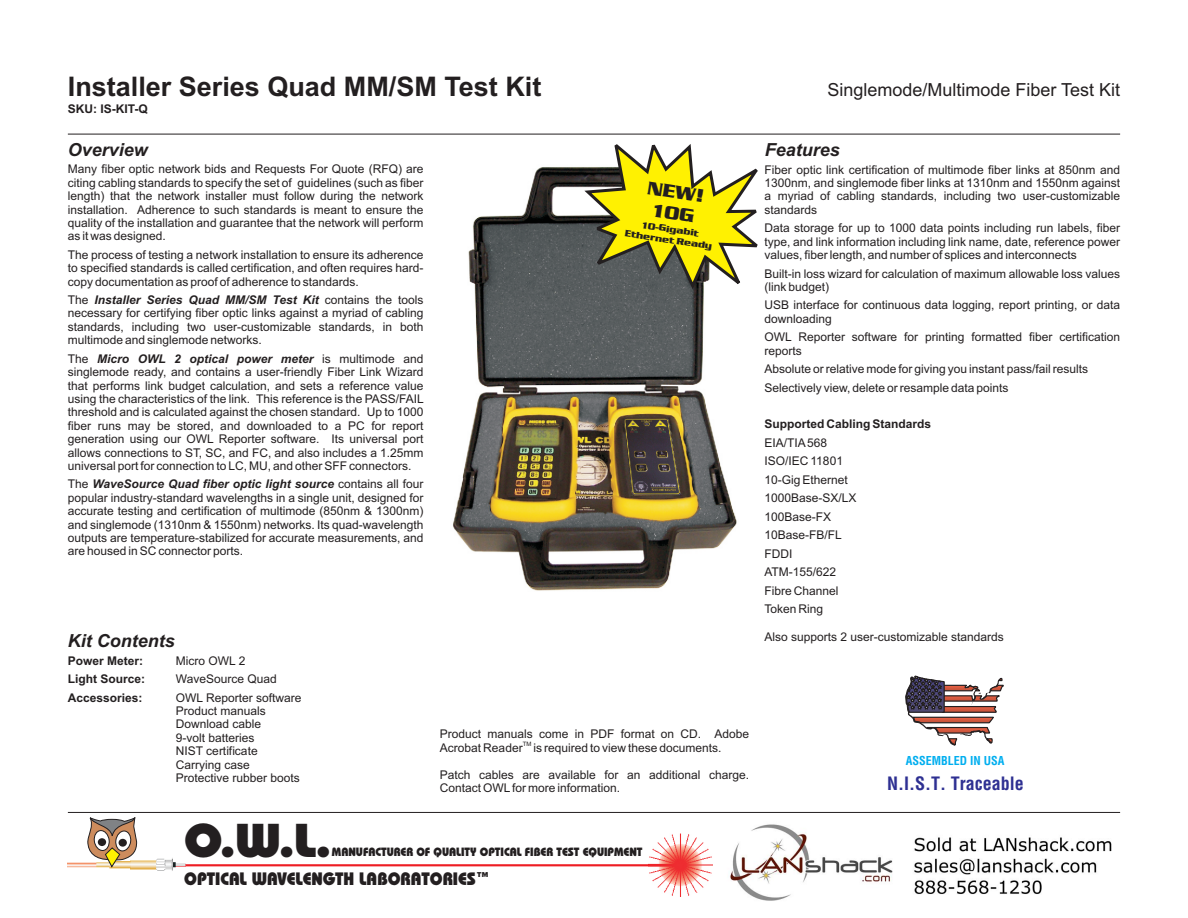
<style>
.page{position:relative;width:1188px;height:918px;background:#fff}
.page>*{position:absolute;margin:0;border:0;box-sizing:border-box;transform-origin:0 0}
.t1{font:800 47.55px "Bauhaus IT Cby BT";color:#231f20;scale:1.05 1}
.t2{font:700 27px "Arial";color:#231f20}
.t3{font:700 19.05px "Serpentine D";color:#231f20}
.t4{font:18px "Arial";color:#231f20}
.t5{font:800 18px "Bauhaus IT Cby BT";color:#231f20;scale:.92 1}
.t6{font:italic 700 18px "Arial";color:#231f20}
.t7{font:700 condensed 18px "Helvetica";color:#2e3092}
.t8{font:12px/13.4px "Arial";color:#231f20;text-align:justify}
.t9{font:700 12px "Arial";color:#231f20}
.t10{font:800 12px "Bauhaus IT Cby BT";color:#231f20;scale:.92 1}
.t11{font:700 condensed 12px "Helvetica";color:#00aeef}
.t12{font:700 9.45px "Serpentine D";color:#231f20}
.t13{font:6px "Arial";color:#231f20}
.s1{font-weight:700;font-style:italic}
</style>
<div class="page">
<hr style="left:68px;top:134px;width:1052px;height:1px;background:#231f20">
<hr style="left:68px;top:812px;width:1052px;height:1px;background:#231f20">
<hr style="left:138px;top:864px;width:543px;height:2px;background:#ee1d23">
<img style="left:648px;top:834px;width:65px;height:63px">
<img style="left:68px;top:858px;width:117px;height:13px">
<svg style="left:87px;top:817px;width:50px;height:51px"></svg>
<img style="left:453px;top:167px;width:284px;height:424px">
<svg style="left:905px;top:675px;width:99px;height:71px"></svg>
<img style="left:730px;top:824px;width:382px;height:77px">
<svg style="left:581px;top:144px;width:177px;height:149px"></svg>
<h2 class="t2" style="left:68px;top:77px;width:475px">Installer Series Quad MM/SM Test Kit</h2>
<p class="t9" style="left:68px;top:104px;width:81px">SKU: IS-KIT-Q</p>
<h3 class="t4" style="left:827px;top:83px;width:294px">Singlemode/Multimode Fiber Test Kit</h3>
<h3 class="t6" style="left:68px;top:143px;width:82px">Overview</h3>
<h3 class="t6" style="left:765px;top:143px;width:77px">Features</h3>
<p class="t8" style="left:68px;top:164px;width:357px">Many fiber optic network bids and Requests For Quote (RFQ) are citing cabling standards to specify the set of guidelines (such as fiber length) that the network installer must follow during the network installation. Adherence to such standards is meant to ensure the quality of the installation and guarantee that the network will perform as it was designed.</p>
<p class="t8" style="left:68px;top:249px;width:357px">The process of testing a network installation to ensure its adherence to specified standards is called certification, and often requires hard&shy;copy documentation as proof of adherence to standards.</p>
<p class="t8" style="left:68px;top:294px;width:357px">The <span class="s1">Installer Series Quad MM/SM Test Kit</span> contains the tools necessary for certifying fiber optic links against a myriad of cabling standards, including two user-customizable standards, in both multimode and singlemode networks.</p>
<p class="t8" style="left:68px;top:353px;width:358px">The <span class="s1">Micro OWL 2 optical power meter</span> is multimode and singlemode ready, and contains a user-friendly Fiber Link Wizard that performs link budget calculation, and sets a reference value using the characteristics of the link. This reference is the PASS/FAIL threshold and is calculated against the chosen standard. Up to 1000 fiber runs may be stored, and downloaded to a PC for report generation using our OWL Reporter software. Its universal port allows connections to ST, SC, and FC, and also includes a 1.25mm universal port for connection to LC, MU, and other SFF connectors.</p>
<p class="t8" style="left:68px;top:479px;width:357px">The <span class="s1">WaveSource Quad fiber optic light source</span> contains all four popular industry-standard wavelengths in a single unit, designed for accurate testing and certification of multimode (850nm &amp; 1300nm) and singlemode (1310nm &amp; 1550nm) networks. Its quad-wavelength outputs are temperature-stabilized for accurate measurements, and are housed in SC connector ports.</p>
<p class="t8" style="left:765px;top:164px;width:357px">Fiber optic link certification of multimode fiber links at 850nm and 1300nm, and singlemode fiber links at 1310nm and 1550nm against a myriad of cabling standards, including two user-customizable standards</p>
<p class="t8" style="left:765px;top:223px;width:357px">Data storage for up to 1000 data points including run labels, fiber type, and link information including link name, date, reference power values, fiber length, and number of splices and interconnects</p>
<p class="t8" style="left:765px;top:268px;width:357px">Built-in loss wizard for calculation of maximum allowable loss values (link budget)</p>
<p class="t8" style="left:765px;top:300px;width:357px">USB interface for continuous data logging, report printing, or data downloading</p>
<p class="t8" style="left:765px;top:331px;width:357px">OWL Reporter software for printing formatted fiber certification reports</p>
<p class="t8" style="left:765px;top:361px;width:325px;line-height:18.5px">Absolute or relative mode for giving you instant pass/fail results<br>Selectively view, delete or resample data points</p>
<p class="t9" style="left:765px;top:420px;width:168px">Supported Cabling Standards</p>
<p class="t8" style="left:765px;top:435px;width:94px;line-height:18.5px;text-align:left">EIA/TIA568<br>ISO/IEC 11801<br>10-Gig Ethernet<br>1000Base-SX/LX<br>100Base-FX<br>10Base-FB/FL<br>FDDI<br>ATM-155/622<br>Fibre Channel<br>Token Ring</p>
<p class="t8" style="left:765px;top:632px;width:241px">Also supports 2 user-customizable standards</p>
<h3 class="t3" style="left:649px;top:179px;width:59px;rotate:9deg">NEW!</h3>
<p class="t12" style="left:642px;top:220px;width:60px;rotate:9deg">10-Gigabit</p>
<p class="t12" style="left:626px;top:228px;width:90px;rotate:9deg">Ethernet Ready</p>
<h3 class="t6" style="left:68px;top:634px;width:108px">Kit Contents</h3>
<p class="t9" style="left:68px;top:656px;width:77px">Power Meter:</p>
<p class="t8" style="left:176px;top:655px;width:71px">Micro OWL 2</p>
<p class="t9" style="left:68px;top:674px;width:79px">Light Source:</p>
<p class="t8" style="left:176px;top:673px;width:102px">WaveSource Quad</p>
<p class="t9" style="left:68px;top:693px;width:76px">Accessories:</p>
<p class="t8" style="left:176px;top:692px;width:127px;text-align:left">OWL Reporter software<br>Product manuals<br>Download cable<br>9-volt batteries<br>NIST certificate<br>Carrying case<br>Protective rubber boots</p>
<p class="t8" style="left:440px;top:728px;width:311px">Product manuals come in PDF format on CD. Adobe</p>
<p class="t13" style="left:523px;top:742px;width:10px">TM</p>
<p class="t8" style="left:440px;top:742px;width:283px">Acrobat Reader is required to view these documents.</p>
<p class="t8" style="left:440px;top:769px;width:311px">Patch cables are available for an additional charge.<br>Contact OWLfor more information.</p>
<p class="t11" style="left:906px;top:753px;width:100px">ASSEMBLED IN USA</p>
<h3 class="t7" style="left:887px;top:772px;width:138px">N.I.S.T. Traceable</h3>
<h1 class="t1" style="left:184px;top:821px;width:141px">O.W.L.</h1>
<h3 class="t5" style="left:184px;top:872px;width:334px">OPTICAL WAVELENGTH LABORATORIES™</h3>
<p class="t10" style="left:332px;top:847px;width:339px">MANUFACTURER OF QUALITY OPTICAL FIBER TEST EQUIPMENT</p>
</div>
